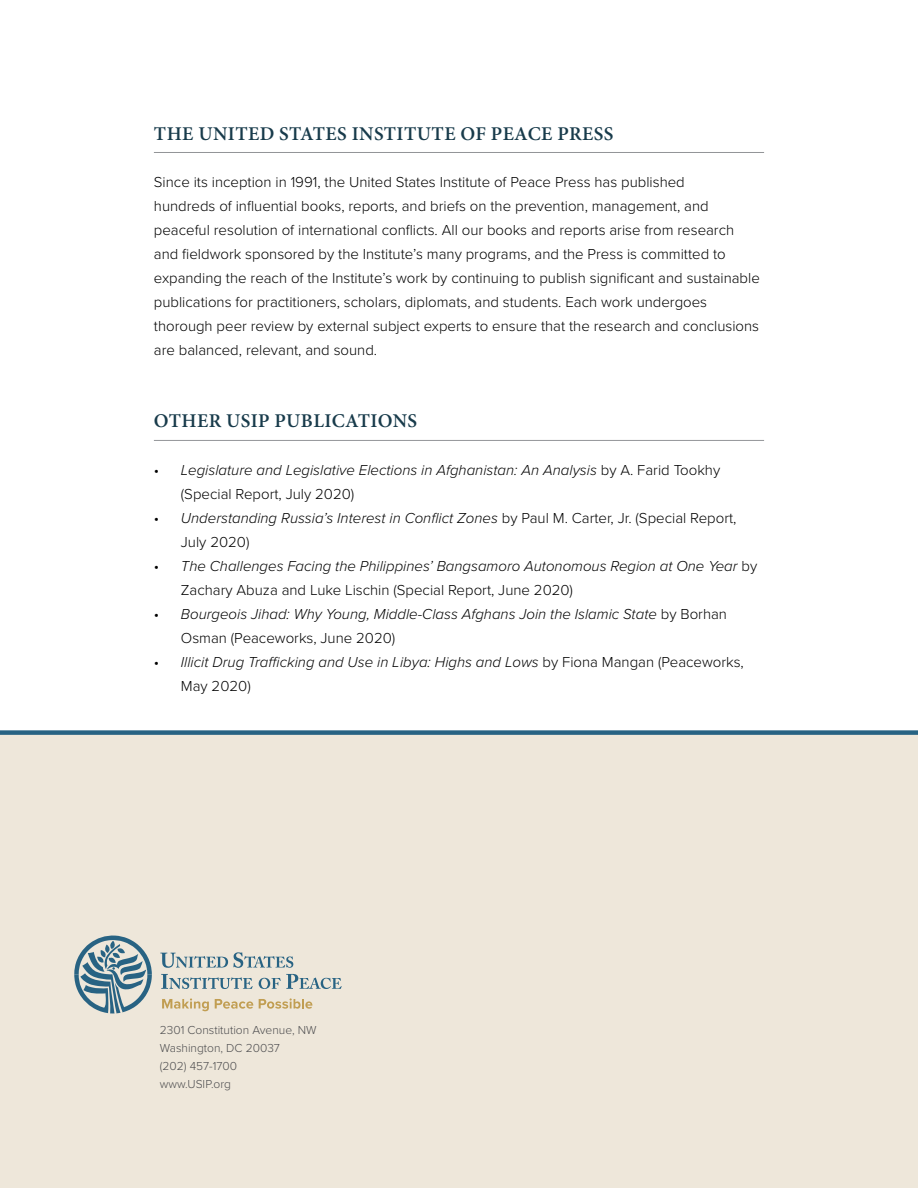
<style>
.page{position:relative;width:918px;height:1188px;background:#fff}
.page>*{position:absolute;margin:0;border:0;box-sizing:border-box;transform-origin:0 0}
.t1{font:600 19.5px "Minion Pro";letter-spacing:.02em;color:#183b4b}
.t2{font:300 15px/24px "Proxima Nova";color:#000}
.t3{font:italic 300 15px/24px "Proxima Nova";color:#000}
.t4{font:300 12px/18px "Proxima Nova";color:#4d4d4f}
.s1{font-style:normal}
</style>
<div class="page">
<div style="left:0;top:733px;width:918px;height:455px;background:#eee7da"></div>
<div style="left:0;top:730px;width:918px;height:5px;background:#276383"></div>
<svg style="left:74px;top:936px;width:78px;height:77px"></svg>
<svg style="left:160px;top:952px;width:133px;height:16px"></svg>
<svg style="left:161px;top:974px;width:92px;height:15px"></svg>
<svg style="left:259px;top:974px;width:83px;height:15px"></svg>
<svg style="left:162px;top:998px;width:47px;height:13px"></svg>
<svg style="left:215px;top:999px;width:38px;height:10px"></svg>
<svg style="left:259px;top:998px;width:53px;height:11px"></svg>
<hr style="left:154px;top:152px;width:610px;height:1px;background:#939598">
<hr style="left:154px;top:440px;width:610px;height:1px;background:#939598">
<h1 class="t1" style="left:154px;top:120px;width:461px">THE UNITED STATES INSTITUTE OF PEACE PRESS</h1>
<p class="t2" style="left:154px;top:169px;width:608px">Since its inception in 1991, the U nited States Institute of Peace Press has published<br>hundreds of influential books, reports, and briefs on the prevention, management, and peaceful resolution of international conflicts. All our books and reports arise from research and fieldwork sponsored by the Institute’s many programs, and the Press is committed to expanding the reach of the Institute’s work by continuing to publish significant and sustainable publications for practitioners, scholars, diplomats, and students. Each work undergoes thorough peer review by external subject experts to ensure that the research and conclusions are balanced, relevant, and sound.</p>
<h1 class="t1" style="left:154px;top:407px;width:265px">OTHER USIP PUBLICATIONS</h1>
<p class="t3" style="left:181px;top:457px;width:541px;text-indent:-27px"><span class="s1">•</span> Legislature and Legislative Elections in Afghanistan: An Analysis <span class="s1">by A. Farid Tookhy (Special Report, July 2020)</span></p>
<p class="t3" style="left:181px;top:505px;width:557px;text-indent:-27px"><span class="s1">•</span> Understanding Russia’s Interest in Conflict Zones <span class="s1">by Paul M. Carter, Jr. (Special Report,<br>July 2020)</span></p>
<p class="t3" style="left:181px;top:553px;width:578px;text-indent:-27px"><span class="s1">•</span> The Challenges Facing the Philippines’ Bangsamoro Autonomous Region at One Year <span class="s1">by<br>Zachary Abuza and Luke Lischin (Special Report, June 2020)</span></p>
<p class="t3" style="left:181px;top:601px;width:548px;text-indent:-27px"><span class="s1">•</span> Bourgeois Jihad: Why Young, Middle-Class Afghans Join the Islamic State <span class="s1">by Borhan<br>Osman (Peaceworks, June 2020)</span></p>
<p class="t3" style="left:181px;top:649px;width:564px;text-indent:-27px"><span class="s1">•</span> Illicit Drug Trafficking and Use in Libya: Highs and Lows <span class="s1">by Fiona Mangan (Peaceworks,<br>May 2020)</span></p>
<p class="t4" style="left:160px;top:1020px;width:158px">2301 Constitution Avenue, NW<br>Washington, DC 20037<br>(202) 457-1700<br>www.USIP.org</p>
</div>
